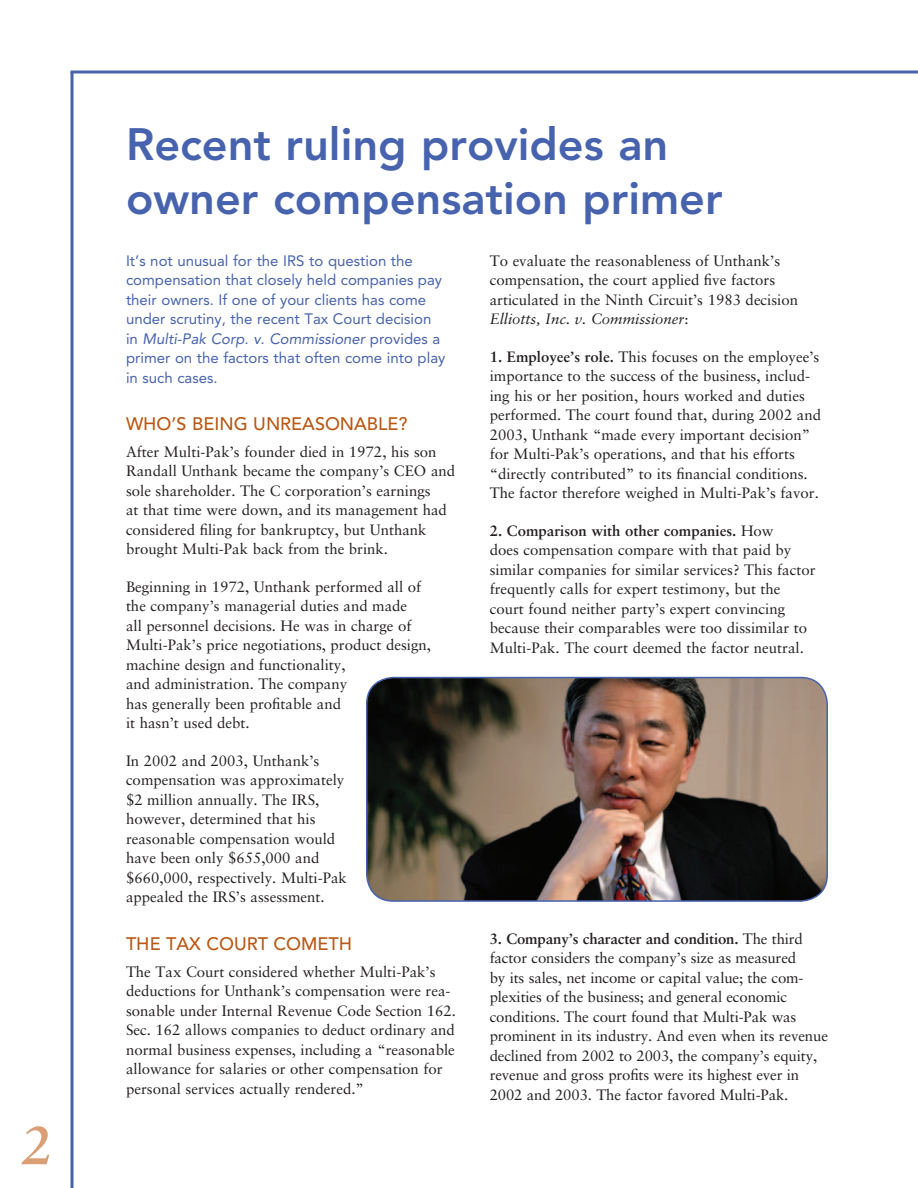
<style>
.page{position:relative;width:918px;height:1188px;background:#fff}
.page>*{position:absolute;margin:0;border:0;box-sizing:border-box;transform-origin:0 0}
.t1{font:italic 700 54px "Sabon LT Std";color:#da9f74}
.t2{font:800 45px/54px "Avenir LT Std";color:#4863ae}
.t3{font:500 18px "Avenir LT Std";color:#b95814}
.t4{font:15px/19.5px "Sabon LT Std";color:#231f20}
.t5{font:15px/19.5px "Avenir LT Std";color:#4863ae}
.s1{font-style:italic}
.s2{font-weight:700}
</style>
<div class="page">
<svg style="left:70px;top:72px;width:4px;height:1116px;background:#7589c2"></svg>
<svg style="left:71px;top:70px;width:847px;height:4px;background:#7589c1"></svg>
<img style="left:367px;top:678px;width:460px;height:223px">
<div style="left:366px;top:677px;width:462px;height:225px;border:2px solid #4863ae;border-radius:27px"></div>
<h1 class="t1" style="left:21px;top:1113px;width:32px">2</h1>
<h2 class="t2" style="left:126px;top:118px;width:598px">Recent ruling provides an owner compensation primer</h2>
<p class="t5" style="left:126px;top:251px;width:321px">It’s not unusual for the IRS to question the compensation that closely held companies pay their owners. If one of your clients has come under scrutiny, the recent Tax Court decision in <span class="s1">Multi-Pak Corp. v. Commissioner</span> provides a primer on the factors that often come into play in such cases.</p>
<p class="t3" style="left:126px;top:413px;width:283px">WHO’S BEING UNREASONABLE?</p>
<p class="t4" style="left:126px;top:442px;width:331px">After Multi-Pak’s founder died in 1972, his son Randall Unthank became the company’s CEO and sole shareholder. The C corporation’s earnings<br>at that time were down, and its management had considered filing for bankruptcy, but Unthank brought Multi-Pak back from the brink.</p>
<p class="t4" style="left:126px;top:577px;width:307px">Beginning in 1972, Unthank performed all of the company’s managerial duties and made<br>all personnel decisions. He was in charge of Multi-Pak’s price negotiations, product design, machine design and functionality,<br>and administration. The company<br>has generally been profitable and<br>it hasn’t used debt.</p>
<p class="t4" style="left:126px;top:751px;width:222px">In 2002 and 2003, Unthank’s compensation was approximately $2 million annually. The IRS, however, determined that his reasonable compensation would have been only $655,000 and $660,000, respectively. Multi-Pak appealed the IRS’s assessment.</p>
<p class="t3" style="left:126px;top:933px;width:228px">THE TAX COURT COMETH</p>
<p class="t4" style="left:126px;top:961px;width:332px">The Tax Court considered whether Multi-Pak’s deductions for Unthank’s compensation were rea&shy;sonable under Internal Revenue Code Section 162.<br>Sec. 162 allows companies to deduct ordinary and normal business expenses, including a “reasonable allowance for salaries or other compensation for personal services actually rendered.”</p>
<p class="t4" style="left:490px;top:251px;width:310px">To evaluate the reasonableness of Unthank’s compensation, the court applied five factors articulated in the Ninth Circuit’s 1983 decision <span class="s1">Elliotts, Inc. v. Commissioner</span>:</p>
<p class="t4" style="left:490px;top:347px;width:333px"><span class="s2">1. Employee’s role.</span> This focuses on the employee’s importance to the success of the business, includ&shy;ing his or her position, hours worked and duties performed. The court found that, during 2002 and 2003, Unthank “made every important decision” for Multi-Pak’s operations, and that his efforts “directly contributed” to its financial conditions.<br>The factor therefore weighed in Multi-Pak’s favor.</p>
<p class="t4" style="left:490px;top:521px;width:327px"><span class="s2">2. Comparison with other companies.</span> How<br>does compensation compare with that paid by similar companies for similar services? This factor frequently calls for expert testimony, but the court found neither party’s expert convincing because their comparables were too dissimilar to Multi-Pak. The court deemed the factor neutral.</p>
<p class="t4" style="left:490px;top:929px;width:340px"><span class="s2">3. Company’s character and condition.</span> The third factor considers the company’s size as measured<br>by its sales, net income or capital value; the com&shy;plexities of the business; and general economic conditions. The court found that Multi-Pak was prominent in its industry. And even when its revenue declined from 2002 to 2003, the company’s equity, revenue and gross profits were its highest ever in 2002 and 2003. The factor favored Multi-Pak.</p>
</div>
